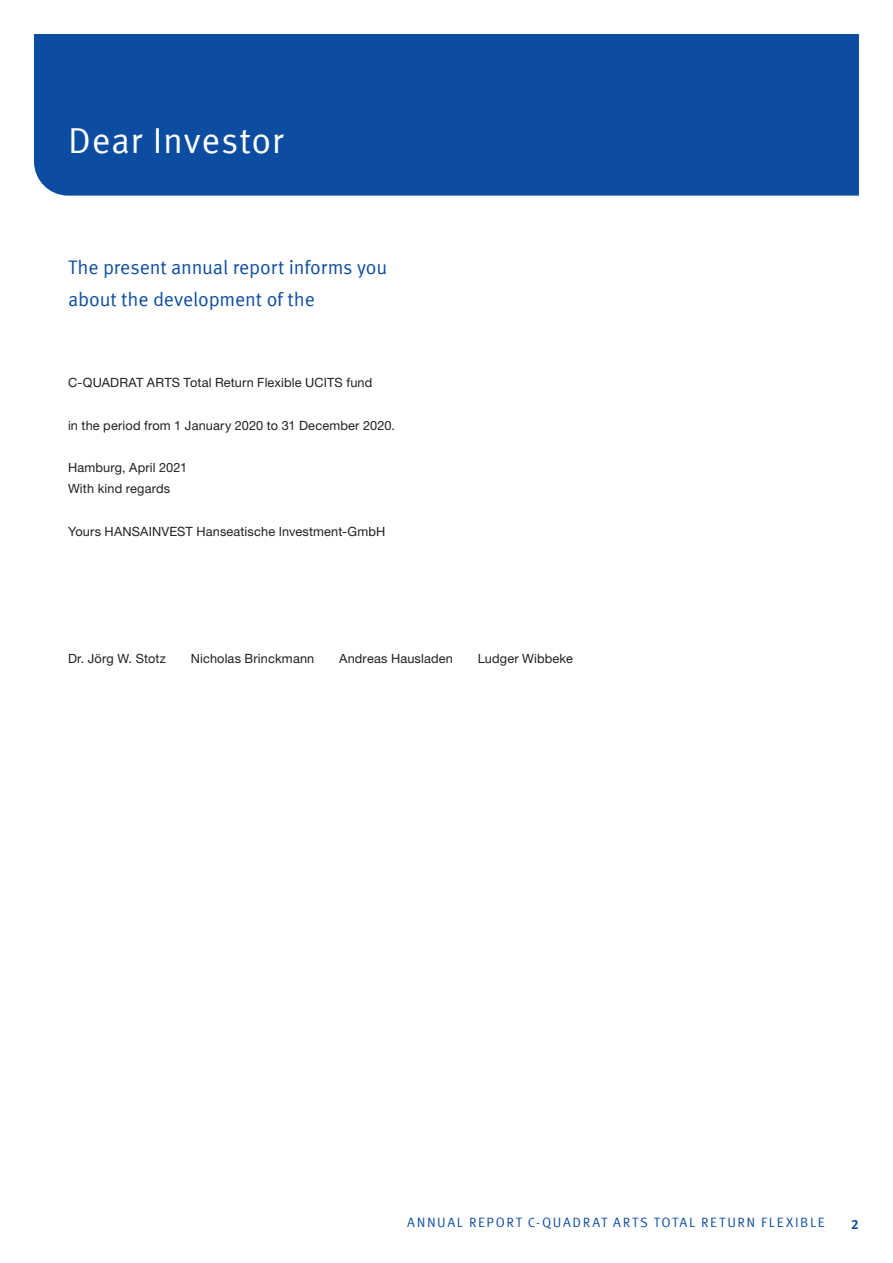
<style>
.page{position:relative;width:893px;height:1263px;background:#fff}
.page>*{position:absolute;margin:0;border:0;box-sizing:border-box;transform-origin:0 0}
.t1{font:36px "Meta Offc Pro Norm";letter-spacing:.015em;color:#fff}
.t2{font:19.5px/32px "Meta Offc Pro Norm";letter-spacing:-.01em;color:#0d4da1}
.t3{font:13.5px "Meta Offc Pro Norm";letter-spacing:.12em;color:#0d4da1}
.t4{font:700 13.5px "Meta Offc Pro";color:#0d4da1}
.t5{font:12.75px/21.3px "Helvetica Neue LTW1 G";letter-spacing:.01em;color:#231f20}
</style>
<div class="page">
<div style="left:34px;top:34px;width:825px;height:162px;background:#0d4da1"></div>
<h1 class="t1" style="left:68px;top:113px;width:217px">Dear Investor</h1>
<h2 class="t2" style="left:68px;top:250px;width:321px">The present annual report informs you about the development of the</h2>
<p class="t5" style="left:68px;top:372px;width:306px">C-QUADRAT ARTS Total Return Flexible UCITS fund</p>
<p class="t5" style="left:68px;top:414px;width:329px">in the period from 1 January 2020 to 31 December 2020.</p>
<p class="t5" style="left:68px;top:457px;width:121px">Hamburg, April 2021<br>With kind regards</p>
<p class="t5" style="left:68px;top:520px;width:319px">Yours HANSAINVEST Hanseatische Investment-GmbH</p>
<p class="t5" style="left:68px;top:648px;width:99px">Dr. Jörg W. Stotz</p>
<p class="t5" style="left:191px;top:648px;width:125px">Nicholas Brinckmann</p>
<p class="t5" style="left:339px;top:648px;width:115px">Andreas Hausladen</p>
<p class="t5" style="left:478px;top:648px;width:97px">Ludger Wibbeke</p>
<p class="t3" style="left:407px;top:1211px;width:264px">ANNUAL REPORT C-QUADRAT ARTS Total</p>
<p class="t3" style="left:701px;top:1211px;width:19px">Return</p>
<p class="t3" style="left:761px;top:1211px;width:57px">Fle xi ble</p>
<p class="t4" style="left:851px;top:1214px;width:9px">2</p>
</div>
